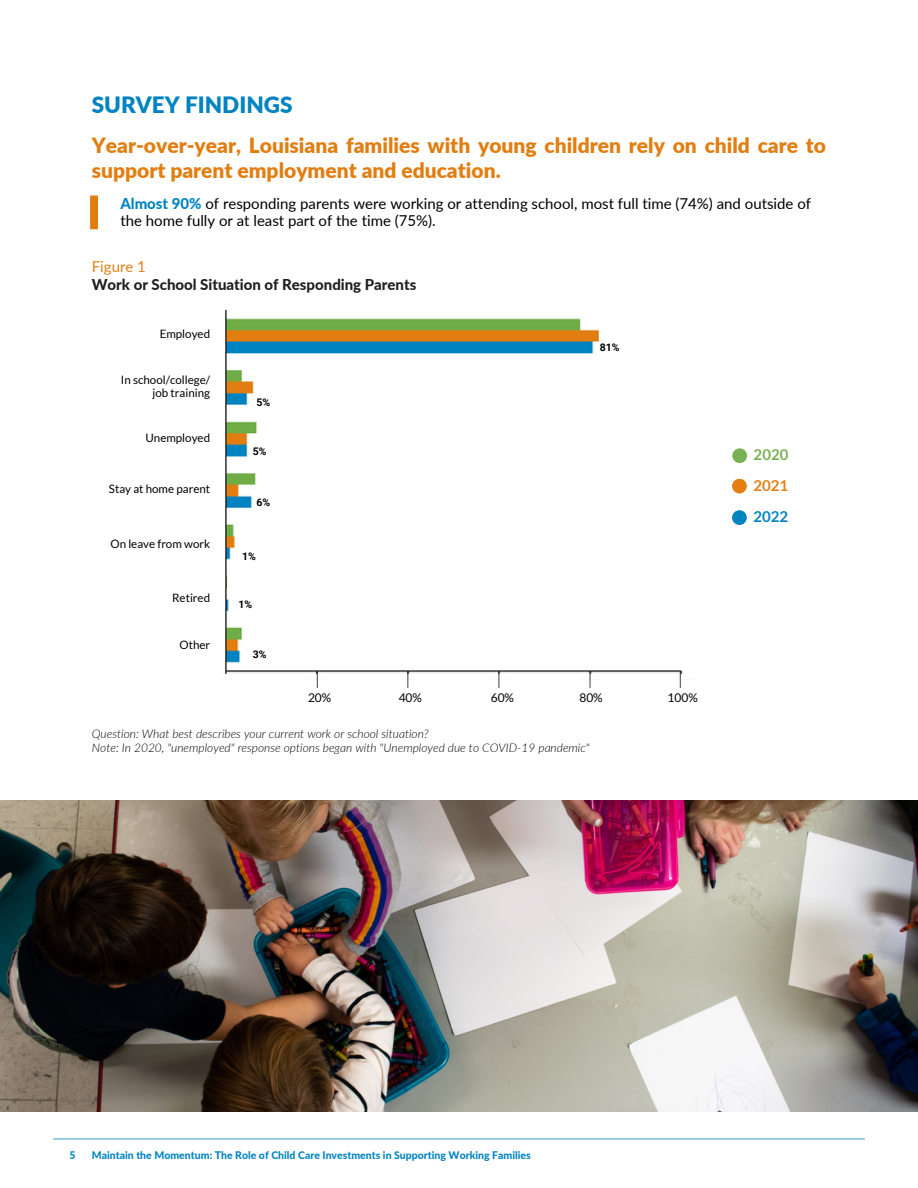
<style>
.page{position:relative;width:918px;height:1188px;background:#fff}
.page>*{position:absolute;margin:0;border:0;box-sizing:border-box;transform-origin:0 0}
.t1{font:900 22.5px "Lato";color:#0083c1}
.t2{font:900 21px/24.8px "Lato";color:#e27e11}
.t3{font:15px/16.8px "Lato";color:#000}
.t4{font:800 15px "Lato";color:#1f1f1f}
.t5{font:15px "Lato";color:#e37f13}
.t6{font:700 15px "Lato";color:#78b151}
.t7{font:700 15px "Lato";color:#e37f13}
.t8{font:700 15px "Lato";color:#0083c1}
.t9{font:italic 300 12px/14.7px "Lato";color:#000}
.t10{font:12px "Lato";color:#000}
.t11{font:11.55px/13.5px "Lato";color:#000;text-align:right}
.t12{font:800 10.5px "Lato";color:#0083c1}
.t13{font:700 10.5px "Roboto";color:#000}
.s1{font-weight:800;color:#0083c1}
</style>
<div class="page">
<img style="left:0;top:800px;width:918px;height:312px">
<svg style="left:53px;top:1139px;width:812px;height:1px"></svg>
<div style="left:90px;top:195px;width:8px;height:34px;background:#e27e11"></div>
<img style="left:225px;top:309px;width:458px;height:370px">
<svg style="left:590px;top:671px;width:1px;height:17px"></svg>
<svg style="left:499px;top:671px;width:1px;height:17px"></svg>
<svg style="left:408px;top:671px;width:1px;height:17px"></svg>
<svg style="left:680px;top:671px;width:1px;height:17px"></svg>
<svg style="left:317px;top:671px;width:1px;height:17px"></svg>
<div style="left:732px;top:448px;width:15px;height:15px;background:#78b151;border-radius:50%"></div>
<div style="left:732px;top:479px;width:15px;height:14px;background:#e37f13;border-radius:50%"></div>
<div style="left:732px;top:510px;width:15px;height:15px;background:#0083c1;border-radius:50%"></div>
<h1 class="t1" style="left:92px;top:91px;width:202px">SURVEY FINDINGS</h1>
<h2 class="t2" style="left:92px;top:132px;width:736px">Year-over-year, Louisiana families with young children rely on child care to support parent employment and education.</h2>
<p class="t3" style="left:120px;top:195px;width:692px"><span class="s1">Almost 90%</span> of responding parents were working or attending school, most full time (74%) and outside of the home fully or at least part of the time (75%).</p>
<p class="t5" style="left:92px;top:257px;width:56px">Figure 1</p>
<p class="t4" style="left:92px;top:275px;width:326px">Work or School Situation of Responding Parents</p>
<p class="t11" style="left:160px;top:327px;width:52px">Employed</p>
<p class="t11" style="left:121px;top:373px;width:91px">In school/college/ job training</p>
<p class="t11" style="left:146px;top:431px;width:66px">Unemployed</p>
<p class="t11" style="left:109px;top:482px;width:103px">Stay at home parent</p>
<p class="t13" style="left:600px;top:342px;width:21px">81%</p>
<p class="t13" style="left:256px;top:396px;width:15px">5%</p>
<p class="t13" style="left:253px;top:446px;width:15px">5%</p>
<p class="t6" style="left:754px;top:445px;width:36px">2020</p>
<p class="t7" style="left:753px;top:476px;width:36px">2021</p>
<p class="t8" style="left:753px;top:508px;width:36px">2022</p>
<p class="t13" style="left:256px;top:496px;width:15px">6%</p>
<p class="t11" style="left:110px;top:536px;width:101px">On leave from work</p>
<p class="t11" style="left:172px;top:591px;width:39px">Retired</p>
<p class="t11" style="left:179px;top:637px;width:32px">Other</p>
<p class="t13" style="left:242px;top:550px;width:15px">1%</p>
<p class="t13" style="left:239px;top:598px;width:15px">1%</p>
<p class="t13" style="left:253px;top:649px;width:15px">3%</p>
<p class="t10" style="left:308px;top:690px;width:25px">20%</p>
<p class="t10" style="left:399px;top:690px;width:25px">40%</p>
<p class="t10" style="left:491px;top:690px;width:25px">60%</p>
<p class="t10" style="left:579px;top:690px;width:25px">80%</p>
<p class="t10" style="left:668px;top:690px;width:32px">100%</p>
<p class="t9" style="left:92px;top:726px;width:500px">Question: What best describes your current work or school situation?<br>Note: In 2020, "unemployed" response options began with "Unemployed due to COVID-19 pandemic"</p>
<p class="t12" style="left:69px;top:1148px;width:8px">5</p>
<p class="t12" style="left:92px;top:1148px;width:441px">Maintain the Momentum: The Role of Child Care Investments in Supporting Working Families</p>
</div>
